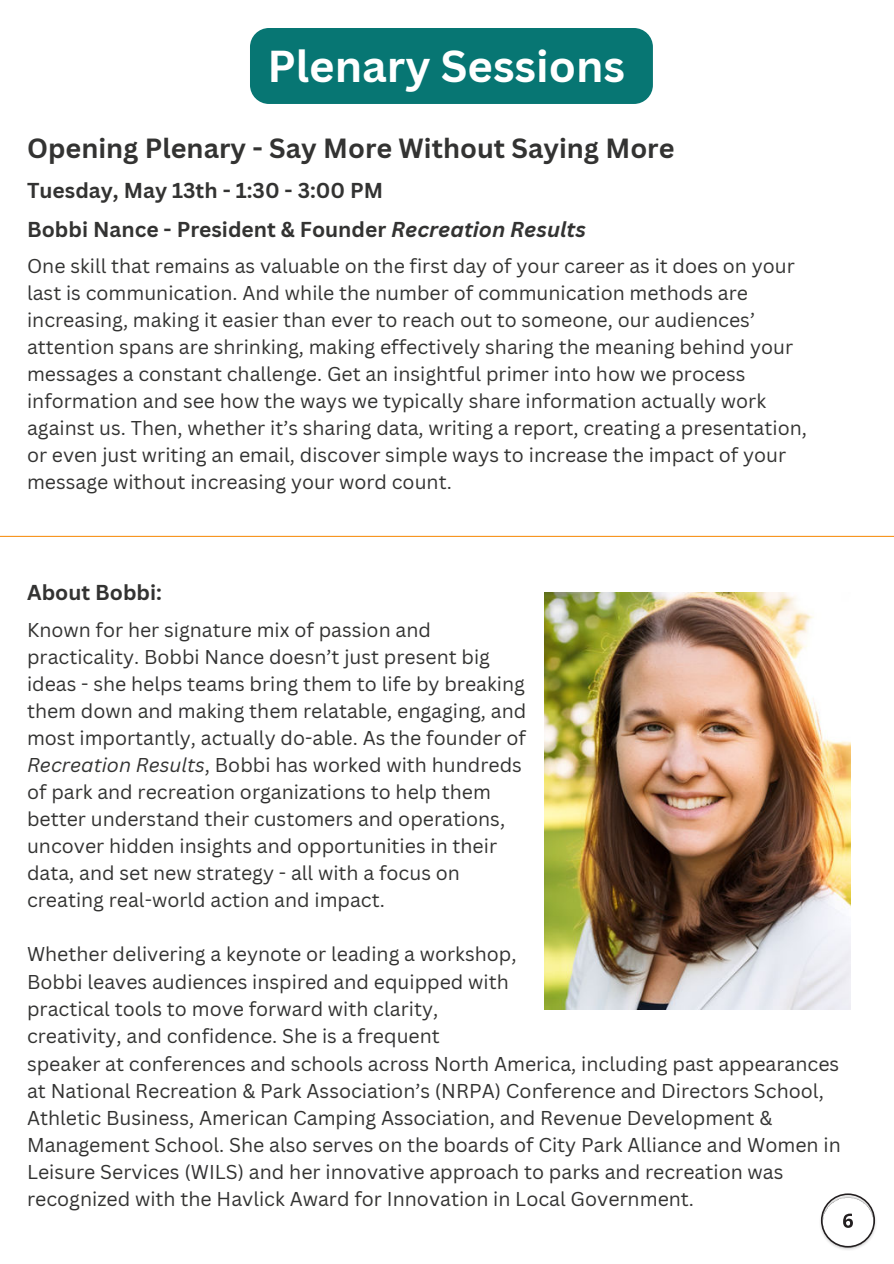
<style>
.page{position:relative;width:894px;height:1264px;background:#fff}
.page>*{position:absolute;margin:0;border:0;box-sizing:border-box;transform-origin:0 0}
.t1{font:700 43.5px "Canva Sans";color:#fff}
.t2{font:700 27px "Canva Sans";color:#333332}
.t3{font:700 21px "Canva Sans";color:#333332}
.t4{font:19.5px/27px "Canva Sans";color:#333332}
.s1{font-style:italic}
</style>
<div class="page">
<hr style="left:0;top:536px;width:893px;height:1px;background:#f7941d">
<img style="left:544px;top:593px;width:306px;height:416px">
<img style="left:837px;top:1213px;width:39px;height:37px">
<svg style="left:820px;top:1193px;width:54px;height:54px"></svg>
<div style="left:250px;top:28px;width:402px;height:76px;background:#077673;border-radius:19px"></div>
<h1 class="t1" style="left:267px;top:40px;width:359px">Plenary Sessions</h1>
<h2 class="t2" style="left:27px;top:132px;width:648px">Opening Plenary - Say More Without Saying More</h2>
<p class="t3" style="left:27px;top:178px;width:357px">Tuesday, May 13th - 1:30 - 3:00 PM</p>
<p class="t3" style="left:27px;top:216px;width:560px">Bobbi Nance - President &amp; Founder <span class="s1">Recreation Results</span></p>
<p class="t4" style="left:27px;top:253px;width:781px">One skill that remains as valuable on the first day of your career as it does on your last is communication. And while the number of communication methods are increasing, making it easier than ever to reach out to someone, our audiences’ attention spans are shrinking, making effectively sharing the meaning behind your messages a constant challenge. Get an insightful primer into how we process information and see how the ways we typically share information actually work against us. Then, whether it’s sharing data, writing a report, creating a presentation, or even just writing an email, discover simple ways to increase the impact of your message without increasing your word count.</p>
<p class="t3" style="left:27px;top:579px;width:136px">About Bobbi:</p>
<p class="t4" style="left:27px;top:616px;width:500px">Known for her signature mix of passion and practicality. Bobbi Nance doesn’t just present big ideas - she helps teams bring them to life by breaking them down and making them relatable, engaging, and most importantly, actually do-able. As the founder of <span class="s1">Recreation Results</span>, Bobbi has worked with hundreds of park and recreation organizations to help them better understand their customers and operations, uncover hidden insights and opportunities in their data, and set new strategy - all with a focus on creating real-world action and impact.</p>
<p class="t4" style="left:27px;top:941px;width:491px">Whether delivering a keynote or leading a workshop, Bobbi leaves audiences inspired and equipped with practical tools to move forward with clarity, creativity, and confidence. She is a frequent</p>
<p class="t4" style="left:27px;top:1050px;width:815px">speaker at conferences and schools across North America, including past appearances at National Recreation &amp; Park Association’s (NRPA) Conference and Directors School, Athletic Business, American Camping Association, and Revenue Development &amp; Management School. She also serves on the boards of City Park Alliance and Women in Leisure Services (WILS) and her innovative approach to parks and recreation was recognized with the Havlick Award for Innovation in Local Government.</p>
</div>
